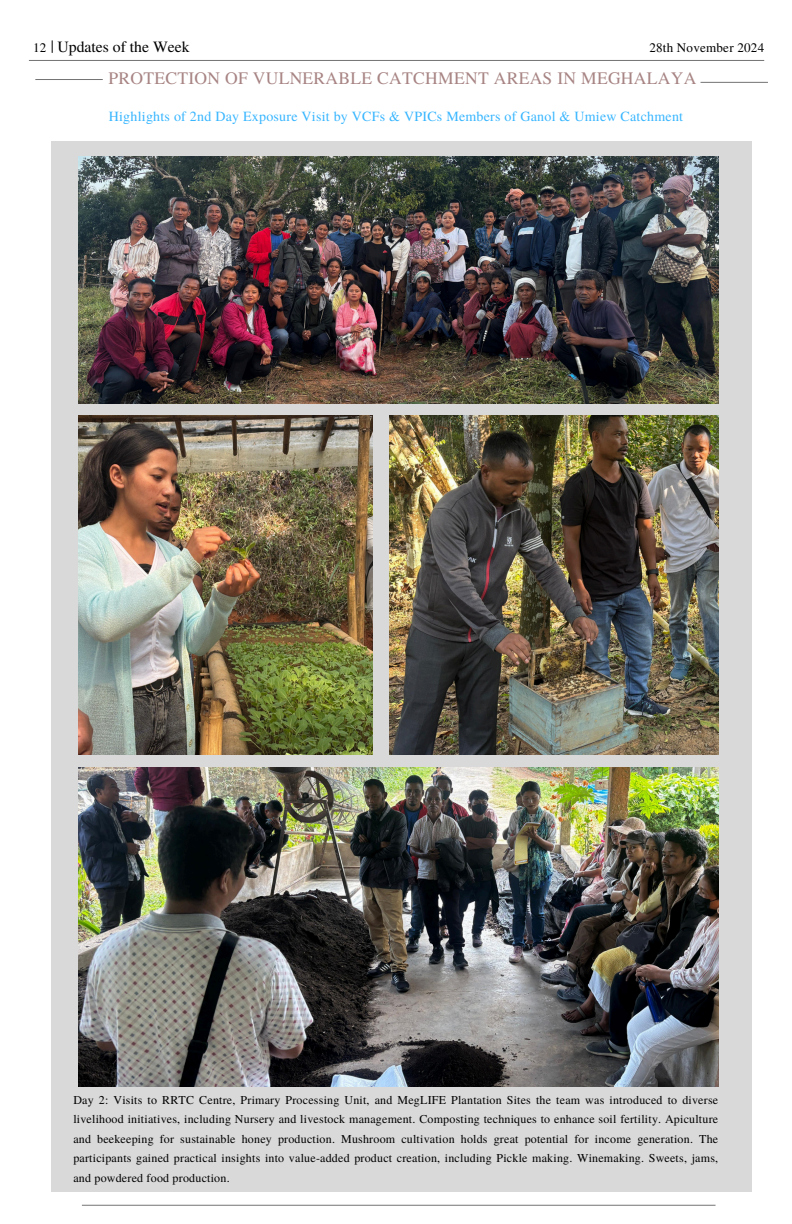
<style>
.page{position:relative;width:792px;height:1224px;background:#fff}
.page>*{position:absolute;margin:0;border:0;box-sizing:border-box;transform-origin:0 0}
.t1{font:17.5px "Te X Gyre Termes";letter-spacing:.015em;color:#a88484}
.t2{font:15.7px "Te X Gyre Termes";color:#000}
.t3{font:14px "Te X Gyre Termes";letter-spacing:.015em;color:#38b6ff}
.t4{font:13.1px "Te X Gyre Termes";letter-spacing:.015em;color:#000}
.t5{font:12px/19.5px "Te X Gyre Termes";letter-spacing:.015em;color:#000;text-align:justify}
</style>
<div class="page">
<hr style="left:35px;top:79px;width:68px;height:1px;background:#737373">
<hr style="left:701px;top:82px;width:67px;height:1px;background:#737373">
<svg style="left:52px;top:40px;width:1px;height:13px"></svg>
<hr style="left:29px;top:60px;width:735px;height:1px;background:#737373">
<hr style="left:82px;top:1205px;width:634px;height:1px;background:#737373">
<div style="left:52px;top:142px;width:700px;height:1050px;background:#d9d9d9"></div>
<img style="left:79px;top:156px;width:640px;height:247px">
<img style="left:79px;top:415px;width:293px;height:340px">
<img style="left:390px;top:415px;width:328px;height:340px">
<img style="left:79px;top:767px;width:640px;height:320px">
<p class="t4" style="left:33px;top:38px;width:15px">12</p>
<h3 class="t2" style="left:58px;top:35px;width:134px">Updates of the Week</h3>
<h2 class="t4" style="left:649px;top:38px;width:116px">28th November 2024</h2>
<p class="t1" style="left:108px;top:65px;width:590px">PROTECTION OF VULNERABLE CATCHMENT AREAS IN MEGHALAYA</p>
<p class="t3" style="left:109px;top:106px;width:576px">Highlights of 2nd Day Exposure Visit by VCFs &amp; VPICs Members of Ganol &amp; Umiew Catchment</p>
<h1 class="t5" style="left:73px;top:1089px;width:646px">Day 2: Visits to RRTC Centre, Primary Processing Unit, and MegLIFE Plantation Sites the team was introduced to diverse livelihood initiatives, including Nursery and livestock management. Composting techniques to enhance soil fertility. Apiculture and beekeeping for sustainable honey production. Mushroom cultivation holds great potential for income generation. The participants gained practical insights into value-added product creation, including Pickle making. Winemaking. Sweets, jams, and powdered food production.</h1>
</div>
